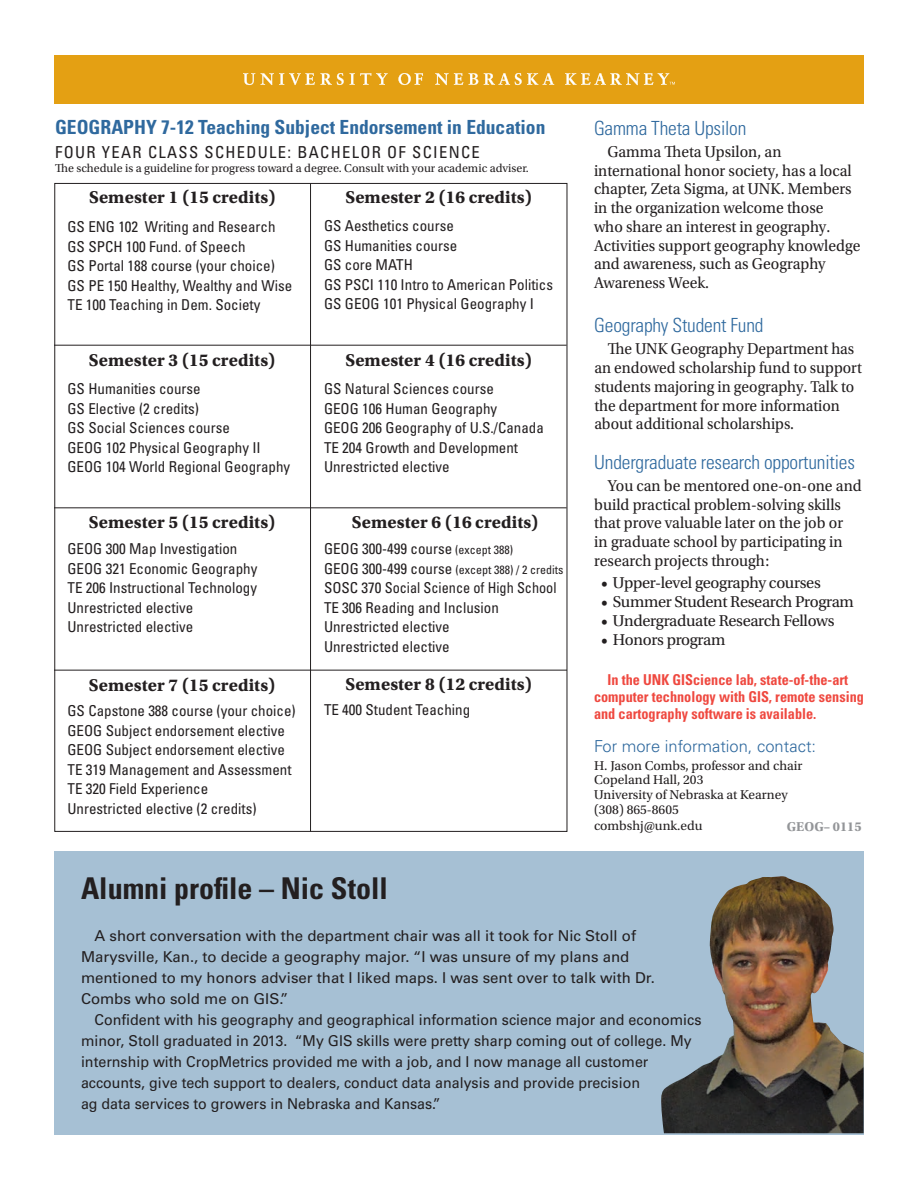
<style>
.page{position:relative;width:918px;height:1188px;background:#fff}
.page>*{position:absolute;margin:0;border:0;box-sizing:border-box;transform-origin:0 0}
.BLUE_sub-headlines{font:700 condensed 30px "Univers LT Std";color:#231f20}
.BLUE_sub-headlines-2{font:300 condensed 19.5px "Univers LT Std";letter-spacing:-.01em;color:#2f699e}
.BLUE_sub-headlines-3{font:700 condensed 19.5px "Univers LT Std";color:#2f699e}
.Semester_type{font:18px "Utopia Std Bold Capt";color:#231f20}
.BLUE_sub-headlines-4{font:16.5px/18.8px "Utopia Std";color:#231f20;scale:.95 1}
.BLUE_sub-headlines-5{font:16.5px/18.8px "Utopia Std";color:#231f20;scale:.94 1}
.BLUE_sub-headlines-6{font:16.5px "Utopia Std";letter-spacing:-.02em;color:#231f20}
.FOUR_YEAR_CLASS{font:condensed 16.5px "Univers LT Std";letter-spacing:.08em;color:#231f20}
.For_more_information{font:300 16.5px "Univers LT Std";color:#2f699e}
.Class_schedule_type{font:condensed 15px "Univers LT Std";color:#231f20}
.FACTS{font:15px/21px "Univers LT Std";color:#231f20;scale:.95 1}
.FACTS-2{font:15px/21px "Univers LT Std";color:#231f20}
.BLUE_sub-headlines-7{font:700 condensed 15px/16.8px "Univers LT Std";color:#ef483f;scale:.95 1}
.Dept_Chair_info{font:13.5px "Utopia Std";color:#231f20}
.Story_TEXT{font:700 13.5px "Utopia Std";letter-spacing:.005em;color:#939598}
.FOUR_YEAR_CLASS-2{font:12px "Utopia Std";color:#231f20}
.Class_schedule_type-2{font:condensed 12px "Univers LT Std";color:#231f20}
.s1{font-size:12px}
.s2{font-size:15px}
</style>
<div class="page">
<div style="left:54px;top:55px;width:810px;height:48px;background:#e4a013"></div>
<svg style="left:243px;top:73px;width:12px;height:12px"></svg>
<svg style="left:261px;top:73px;width:83px;height:12px"></svg>
<svg style="left:350px;top:73px;width:38px;height:12px"></svg>
<svg style="left:398px;top:73px;width:25px;height:12px"></svg>
<svg style="left:435px;top:73px;width:28px;height:12px"></svg>
<svg style="left:469px;top:73px;width:9px;height:12px"></svg>
<svg style="left:484px;top:73px;width:70px;height:12px"></svg>
<svg style="left:565px;top:73px;width:110px;height:12px"></svg>
<div style="left:55px;top:851px;width:809px;height:284px;background:#a6c0d4"></div>
<img style="left:661px;top:876px;width:203px;height:257px">
<hr style="left:54px;top:345px;width:513px;height:1px;background:#231f20">
<hr style="left:54px;top:670px;width:513px;height:1px;background:#231f20">
<hr style="left:54px;top:508px;width:513px;height:1px;background:#231f20">
<hr style="left:310px;top:183px;width:1px;height:648px;background:#231f20">
<p class="BLUE_sub-headlines-3" style="left:55px;top:115px;width:492px">GEOGRAPHY 7-12 Teaching Subject Endorsement in Education</p>
<p class="FOUR_YEAR_CLASS" style="left:55px;top:141px;width:426px">FOUR YEAR CLASS SCHEDULE: BACHELOR OF SCIENCE</p>
<p class="FOUR_YEAR_CLASS-2" style="left:55px;top:162px;width:475px">The schedule is a guideline for progress toward a degree. Consult with your academic adviser.</p>
<p class="Semester_type" style="left:89px;top:187px;width:188px">Semester 1 (15 credits)</p>
<p class="Class_schedule_type" style="left:68px;top:218px;width:210px">GS ENG 102 Writing and Research</p>
<p class="Class_schedule_type" style="left:68px;top:237px;width:180px">GS SPCH 100 Fund. of Speech</p>
<p class="Class_schedule_type" style="left:68px;top:257px;width:209px">GS Portal 188 course (your choice)</p>
<p class="Class_schedule_type" style="left:68px;top:276px;width:226px">GS PE 150 Healthy, Wealthy and Wise</p>
<p class="Class_schedule_type" style="left:68px;top:296px;width:194px">TE 100 Teaching in Dem. Society</p>
<p class="Semester_type" style="left:89px;top:349px;width:188px">Semester 3 (15 credits)</p>
<p class="Class_schedule_type" style="left:68px;top:379px;width:135px">GS Humanities course</p>
<p class="Class_schedule_type" style="left:68px;top:399px;width:133px">GS Elective (2 credits)</p>
<p class="Class_schedule_type" style="left:68px;top:418px;width:164px">GS Social Sciences course</p>
<p class="Class_schedule_type" style="left:68px;top:438px;width:195px">GEOG 102 Physical Geography II</p>
<p class="Class_schedule_type" style="left:68px;top:457px;width:224px">GEOG 104 World Regional Geography</p>
<p class="Semester_type" style="left:345px;top:187px;width:188px">Semester 2 (16 credits)</p>
<p class="Class_schedule_type" style="left:324px;top:216px;width:131px">GS Aesthetics course</p>
<p class="Class_schedule_type" style="left:324px;top:236px;width:135px">GS Humanities course</p>
<p class="Class_schedule_type" style="left:324px;top:255px;width:90px">GS core MATH</p>
<p class="Class_schedule_type" style="left:324px;top:275px;width:231px">GS PSCI 110 Intro to American Politics</p>
<p class="Class_schedule_type" style="left:324px;top:294px;width:211px">GS GEOG 101 Physical Geography I</p>
<p class="Semester_type" style="left:345px;top:349px;width:188px">Semester 4 (16 credits)</p>
<p class="Class_schedule_type" style="left:324px;top:379px;width:171px">GS Natural Sciences course</p>
<p class="Class_schedule_type" style="left:324px;top:399px;width:175px">GEOG 106 Human Geography</p>
<p class="Class_schedule_type" style="left:324px;top:418px;width:221px">GEOG 206 Geography of U.S./Canada</p>
<p class="Class_schedule_type" style="left:324px;top:438px;width:196px">TE 204 Growth and Development</p>
<p class="Class_schedule_type" style="left:324px;top:457px;width:127px">Unrestricted elective</p>
<p class="Semester_type" style="left:89px;top:511px;width:188px">Semester 5 (15 credits)</p>
<p class="Semester_type" style="left:352px;top:511px;width:188px">Semester 6 (16 credits)</p>
<p class="Class_schedule_type" style="left:68px;top:539px;width:171px">GEOG 300 Map Investigation</p>
<p class="Class_schedule_type" style="left:68px;top:559px;width:191px">GEOG 321 Economic Geography</p>
<p class="Class_schedule_type" style="left:68px;top:578px;width:191px">TE 206 Instructional Technology</p>
<p class="Class_schedule_type" style="left:68px;top:598px;width:127px">Unrestricted elective</p>
<p class="Class_schedule_type" style="left:68px;top:617px;width:127px">Unrestricted elective</p>
<p class="Class_schedule_type" style="left:324px;top:539px;width:191px">GEOG 300-499 course <span class="s1">(except 388)</span></p>
<p class="Class_schedule_type-2" style="left:324px;top:562px;width:241px"><span class="s2">GEOG 300-499 course</span> (except 388) / 2 credits</p>
<p class="Class_schedule_type" style="left:324px;top:578px;width:234px">SOSC 370 Social Science of High School</p>
<p class="Class_schedule_type" style="left:324px;top:598px;width:176px">TE 306 Reading and Inclusion</p>
<p class="Class_schedule_type" style="left:324px;top:617px;width:127px">Unrestricted elective</p>
<p class="Class_schedule_type" style="left:324px;top:637px;width:127px">Unrestricted elective</p>
<p class="Semester_type" style="left:89px;top:675px;width:188px">Semester 7 (15 credits)</p>
<p class="Semester_type" style="left:345px;top:674px;width:188px">Semester 8 (12 credits)</p>
<p class="Class_schedule_type" style="left:68px;top:701px;width:230px">GS Capstone 388 course (your choice)</p>
<p class="Class_schedule_type" style="left:68px;top:721px;width:219px">GEOG Subject endorsement elective</p>
<p class="Class_schedule_type" style="left:68px;top:740px;width:219px">GEOG Subject endorsement elective</p>
<p class="Class_schedule_type" style="left:68px;top:760px;width:226px">TE 319 Management and Assessment</p>
<p class="Class_schedule_type" style="left:68px;top:779px;width:142px">TE 320 Field Experience</p>
<p class="Class_schedule_type" style="left:68px;top:799px;width:191px">Unrestricted elective (2 credits)</p>
<p class="Class_schedule_type" style="left:324px;top:701px;width:148px">TE 400 Student Teaching</p>
<p class="BLUE_sub-headlines-2" style="left:594px;top:116px;width:154px">Gamma Theta Upsilon</p>
<p class="BLUE_sub-headlines-4" style="left:594px;top:142px;width:282px;text-indent:13px">Gamma Theta Upsilon, an international honor society, has a local chapter, Zeta Sigma, at UNK. Members in the organization welcome those<br>who share an interest in geography.<br>Activities support geography knowledge and awareness, such as Geography<br>Awareness Week.</p>
<p class="BLUE_sub-headlines-2" style="left:594px;top:314px;width:171px">Geography Student Fund</p>
<p class="BLUE_sub-headlines-5" style="left:594px;top:340px;width:286px;text-indent:13px">The UNK Geography Department has an endowed scholarship fund to support students majoring in geography. Talk to the department for more information about additional scholarships.</p>
<p class="BLUE_sub-headlines-2" style="left:594px;top:450px;width:262px">Undergraduate research opportunities</p>
<p class="BLUE_sub-headlines-4" style="left:594px;top:477px;width:283px;text-indent:13px">You can be mentored one-on-one and build practical problem-solving skills that prove valuable later on the job or<br>in graduate school by participating in research projects through:</p>
<p class="BLUE_sub-headlines-6" style="left:601px;top:574px;width:221px">• Upper-level geography courses</p>
<p class="BLUE_sub-headlines-6" style="left:601px;top:593px;width:254px">• Summer Student Research Program</p>
<p class="BLUE_sub-headlines-6" style="left:601px;top:612px;width:235px">• Undergraduate Research Fellows</p>
<p class="BLUE_sub-headlines-6" style="left:601px;top:630px;width:126px">• Honors program</p>
<p class="BLUE_sub-headlines-7" style="left:594px;top:671px;width:286px;text-indent:13px">In the UNK GIScience lab, state-of-the-art computer technology with GIS, remote sensing and cartography software is available.</p>
<p class="For_more_information" style="left:594px;top:737px;width:224px">For more information, contact:</p>
<p class="Dept_Chair_info" style="left:594px;top:758px;width:210px">H. Jason Combs, professor and chair</p>
<p class="Dept_Chair_info" style="left:594px;top:773px;width:111px">Copeland Hall, 203</p>
<p class="Dept_Chair_info" style="left:594px;top:788px;width:195px">University of Nebraska at Kearney</p>
<p class="Dept_Chair_info" style="left:594px;top:803px;width:86px">(308) 865-8605</p>
<p class="Dept_Chair_info" style="left:594px;top:819px;width:110px">combshj@unk.edu</p>
<p class="Story_TEXT" style="left:787px;top:819px;width:76px">GEOG– 0115</p>
<p class="BLUE_sub-headlines" style="left:81px;top:870px;width:308px">Alumni profile – Nic Stoll</p>
<p class="FACTS-2" style="left:81px;top:926px;width:576px;text-indent:14px">A short conversation with the department chair was all it took for Nic Stoll of Marysville, Kan., to decide a geography major. “I was unsure of my plans and mentioned to my honors adviser that I liked maps. I was sent over to talk with Dr.<br>Combs who sold me on GIS.”</p>
<p class="FACTS" style="left:81px;top:1010px;width:655px;text-indent:13px">Confident with his geography and geographical information science major and economics minor, Stoll graduated in 2013. “My GIS skills were pretty sharp coming out of college. My internship with CropMetrics provided me with a job, and I now manage all customer accounts, give tech support to dealers, conduct data analysis and provide precision<br>ag data services to growers in Nebraska and Kansas.”</p>
</div>
